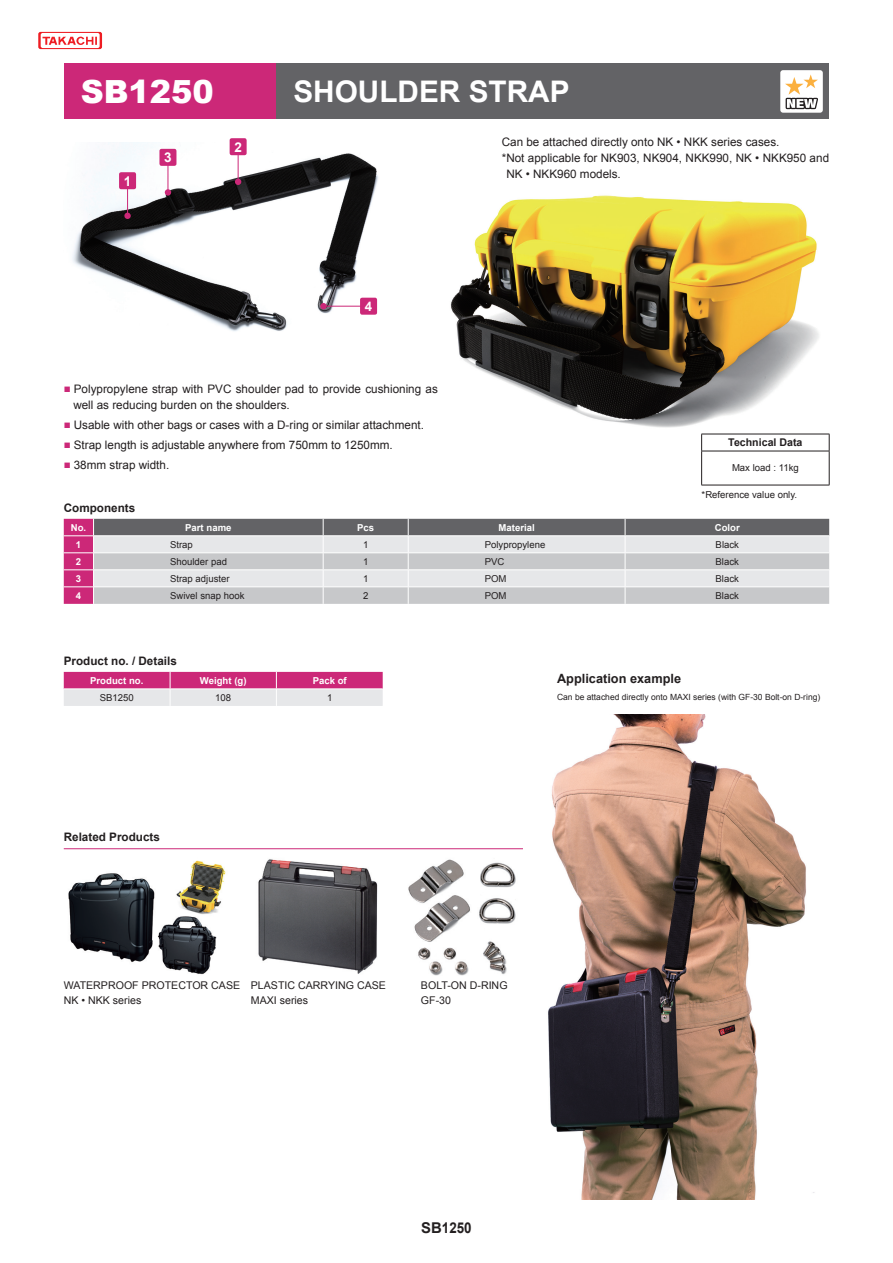
<style>
.page{position:relative;width:893px;height:1263px;background:#fff}
.page>*{position:absolute;margin:0;border:0;box-sizing:border-box;transform-origin:0 0}
.t1{font:900 31.95px "Arial";color:#fff}
.t2{font:700 29.7px "Arial";color:#fff}
.t3{font:700 14.85px "Arial";color:#231f20}
.t4{font:700 13.5px "Arial";color:#fff}
.t5{font:700 13.35px "Arial";color:#fff}
.t6{font:700 12.75px "Arial";color:#231f20}
.t7{font:11.7px/15.9px "Arial";color:#231f20}
.t8{font:700 11.7px "Arial";color:#231f20}
.t9{font:10.65px/14.9px "Arial";color:#231f20}
.t10{font:700 10.65px "Arial";color:#231f20}
.t11{font:9.6px "Arial";color:#231f20}
.t12{font:700 9.6px "Arial";color:#fff}
.t13{font:8.55px "Arial";color:#231f20}
.s1{color:#cc2878}
</style>
<div class="page">
<svg style="left:38px;top:32px;width:64px;height:17px"></svg>
<svg style="left:64px;top:672px;width:319px;height:34px;background:#da8cb3"></svg>
<svg style="left:64px;top:519px;width:765px;height:85px;background:#c2bdc2"></svg>
<hr style="left:64px;top:586px;width:30px;height:1px;background:#fff">
<hr style="left:94px;top:586px;width:229px;height:1px;background:#fff">
<hr style="left:323px;top:586px;width:85px;height:1px;background:#fff">
<hr style="left:408px;top:586px;width:217px;height:1px;background:#fff">
<hr style="left:625px;top:586px;width:204px;height:1px;background:#fff">
<div style="left:64px;top:64px;width:212px;height:55px;background:#cc2878"></div>
<div style="left:276px;top:64px;width:553px;height:55px;background:#636366"></div>
<div style="left:780px;top:70px;width:43px;height:43px;background:#fff;border-radius:3px"></div>
<svg style="left:784px;top:74px;width:36px;height:39px"></svg>
<hr style="left:64px;top:848px;width:467px;height:1px;background:#cc2878">
<img style="left:258px;top:859px;width:120px;height:115px">
<img style="left:408px;top:859px;width:108px;height:117px">
<img style="left:72px;top:143px;width:306px;height:188px">
<img style="left:523px;top:714px;width:292px;height:485px">
<img style="left:450px;top:195px;width:379px;height:239px">
<hr style="left:127px;top:178px;width:1px;height:38px;background:#cc2878">
<div style="left:124px;top:213px;width:7px;height:6px;background:#cc2878;border-radius:50%"></div>
<div style="left:119px;top:172px;width:17px;height:17px;background:#cc2878;border-radius:2px"></div>
<hr style="left:322px;top:306px;width:47px;height:1px;background:#cc2878">
<div style="left:320px;top:303px;width:7px;height:6px;background:#cc2878;border-radius:50%"></div>
<div style="left:360px;top:298px;width:17px;height:17px;background:#cc2878;border-radius:2px"></div>
<hr style="left:168px;top:155px;width:1px;height:38px;background:#cc2878">
<div style="left:165px;top:189px;width:6px;height:7px;background:#cc2878;border-radius:50%"></div>
<div style="left:159px;top:149px;width:17px;height:17px;background:#cc2878;border-radius:2px"></div>
<hr style="left:238px;top:144px;width:1px;height:38px;background:#cc2878">
<svg style="left:235px;top:179px;width:6px;height:6px"></svg>
<div style="left:230px;top:138px;width:17px;height:17px;background:#cc2878;border-radius:2px"></div>
<img style="left:176px;top:860px;width:50px;height:53px">
<img style="left:68px;top:873px;width:87px;height:89px">
<img style="left:158px;top:913px;width:59px;height:62px">
<hr style="left:701px;top:434px;width:128px;height:1px;background:#231f20">
<svg style="left:701px;top:434px;width:1px;height:17px"></svg>
<svg style="left:829px;top:434px;width:1px;height:17px"></svg>
<hr style="left:701px;top:451px;width:128px;height:1px;background:#231f20">
<hr style="left:701px;top:451px;width:1px;height:34px;background:#231f20">
<hr style="left:829px;top:451px;width:1px;height:34px;background:#231f20">
<hr style="left:701px;top:485px;width:128px;height:1px;background:#231f20">
<h1 class="t1" style="left:81px;top:74px;width:134px">SB1250</h1>
<h2 class="t2" style="left:293px;top:72px;width:278px">SHOULDER STRAP</h2>
<p class="t4" style="left:124px;top:172px;width:9px">1</p>
<p class="t4" style="left:164px;top:149px;width:9px">3</p>
<p class="t4" style="left:234px;top:138px;width:9px">2</p>
<p class="t5" style="left:365px;top:297px;width:9px">4</p>
<p class="t7" style="left:73px;top:381px;width:366px;text-indent:-10px"><span class="s1">■</span> Polypropylene strap with PVC shoulder pad to provide cushioning as well as reducing burden on the shoulders.</p>
<p class="t7" style="left:64px;top:417px;width:362px"><span class="s1">■</span> Usable with other bags or cases with a D-ring or similar attachment.</p>
<p class="t7" style="left:64px;top:437px;width:331px"><span class="s1">■</span> Strap length is adjustable anywhere from 750mm to 1250mm.</p>
<p class="t7" style="left:64px;top:457px;width:107px"><span class="s1">■</span> 38mm strap width.</p>
<p class="t7" style="left:502px;top:134px;width:279px">Can be attached directly onto NK • NKK series cases.</p>
<p class="t7" style="left:502px;top:150px;width:329px">*Not applicable for NK903, NK904, NKK990, NK • NKK950 and</p>
<p class="t7" style="left:506px;top:166px;width:116px">NK • NKK960 models.</p>
<p class="t10" style="left:728px;top:436px;width:76px">Technical Data</p>
<p class="t11" style="left:732px;top:462px;width:68px">Max load : 11kg</p>
<p class="t11" style="left:702px;top:488px;width:97px">*Reference value only.</p>
<p class="t8" style="left:64px;top:500px;width:73px">Components</p>
<p class="t12" style="left:71px;top:521px;width:17px">No.</p>
<p class="t12" style="left:185px;top:521px;width:48px">Part name</p>
<p class="t12" style="left:357px;top:521px;width:19px">Pcs</p>
<p class="t12" style="left:499px;top:521px;width:38px">Material</p>
<p class="t12" style="left:715px;top:521px;width:26px">Color</p>
<p class="t12" style="left:76px;top:538px;width:7px">1</p>
<p class="t11" style="left:170px;top:538px;width:24px">Strap</p>
<p class="t11" style="left:363px;top:538px;width:7px">1</p>
<p class="t11" style="left:485px;top:538px;width:62px">Polypropylene</p>
<p class="t11" style="left:716px;top:538px;width:25px">Black</p>
<p class="t12" style="left:76px;top:555px;width:7px">2</p>
<p class="t11" style="left:170px;top:555px;width:58px">Shoulder pad</p>
<p class="t11" style="left:363px;top:555px;width:7px">1</p>
<p class="t11" style="left:485px;top:555px;width:21px">PVC</p>
<p class="t11" style="left:716px;top:555px;width:25px">Black</p>
<p class="t12" style="left:76px;top:572px;width:7px">3</p>
<p class="t11" style="left:170px;top:572px;width:61px">Strap adjuster</p>
<p class="t11" style="left:363px;top:572px;width:7px">1</p>
<p class="t11" style="left:485px;top:572px;width:23px">POM</p>
<p class="t11" style="left:716px;top:572px;width:25px">Black</p>
<p class="t12" style="left:76px;top:589px;width:7px">4</p>
<p class="t11" style="left:170px;top:589px;width:76px">Swivel snap hook</p>
<p class="t11" style="left:363px;top:589px;width:7px">2</p>
<p class="t11" style="left:485px;top:589px;width:23px">POM</p>
<p class="t11" style="left:716px;top:589px;width:25px">Black</p>
<p class="t8" style="left:64px;top:653px;width:115px">Product no. / Details</p>
<p class="t12" style="left:90px;top:674px;width:55px">Product no.</p>
<p class="t12" style="left:200px;top:674px;width:48px">Weight (g)</p>
<p class="t12" style="left:313px;top:674px;width:36px">Pack of</p>
<p class="t11" style="left:100px;top:691px;width:36px">SB1250</p>
<p class="t11" style="left:215px;top:691px;width:17px">108</p>
<p class="t11" style="left:327px;top:691px;width:7px">1</p>
<p class="t8" style="left:64px;top:829px;width:98px">Related Products</p>
<p class="t6" style="left:557px;top:670px;width:126px">Application example</p>
<p class="t13" style="left:557px;top:692px;width:265px">Can be attached directly onto MAXI series (with GF-30 Bolt-on D-ring)</p>
<p class="t9" style="left:64px;top:978px;width:178px">WATERPROOF PROTECTOR CASE<br>NK • NKK series</p>
<p class="t9" style="left:251px;top:978px;width:137px">PLASTIC CARRYING CASE<br>MAXI series</p>
<p class="t9" style="left:421px;top:978px;width:88px">BOLT-ON D-RING<br>GF-30</p>
<p class="t3" style="left:421px;top:1218px;width:52px">SB1250</p>
</div>
